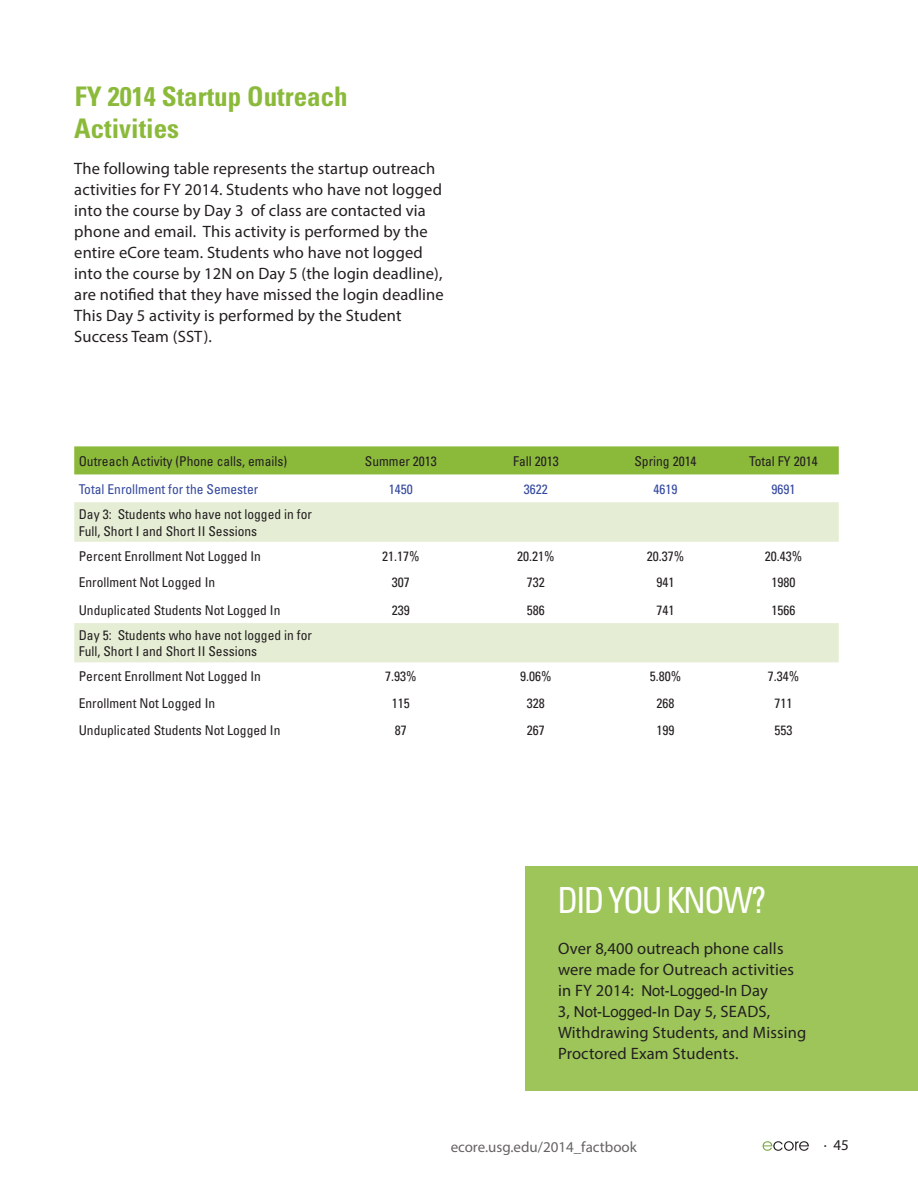
<style>
.page{position:relative;width:918px;height:1188px;background:#fff}
.page>*{position:absolute;margin:0;border:0;box-sizing:border-box;transform-origin:0 0}
.t1{font:condensed 36px "Univers";letter-spacing:-.06em;color:#fff;scale:.95 1}
.t2{font:700 condensed 27px/32.4px "Univers";color:#8bba3b}
.t3{font:16.5px/21px "Myriad Pro";letter-spacing:.01em;color:#231f20}
.t4{font:15px "Myriad Pro";color:#231f20}
.t5{font:15px "Helvetica";color:#231f20}
.t6{font:condensed 13.5px/16.2px "Univers";color:#231f20}
.t7{font:condensed 13.5px "Univers";color:#34489e}
.s1{font-family:"Myriad Pro";font-size:16.5px}
.s2{font-family:"Helvetica";font-size:15px}
</style>
<div class="page">
<div style="left:526px;top:866px;width:392px;height:225px;background:#9dc55a"></div>
<svg style="left:763px;top:1141px;width:46px;height:10px"></svg>
<div style="left:74px;top:446px;width:765px;height:28px;background:#8bba3b"></div>
<div style="left:74px;top:502px;width:765px;height:40px;background:#e5eed5"></div>
<div style="left:74px;top:623px;width:765px;height:39px;background:#e5eed5"></div>
<h2 class="t2" style="left:74px;top:80px;width:275px">FY 2014 Startup Outreach<br>Activities</h2>
<p class="t3" style="left:74px;top:158px;width:371px">The following table represents the startup outreach activities for FY 2014. Students who have not logged into the course by Day 3 of class are contacted via phone and email. This activity is performed by the entire eCore team. Students who have not logged into the course by 12N on Day 5 (the login deadline), are notified that they have missed the login deadline This Day 5 activity is performed by the Student Success Team (SST).</p>
<p class="t6" style="left:79px;top:453px;width:210px">Outreach Activity (Phone calls, emails)</p>
<p class="t6" style="left:365px;top:453px;width:73px">Summer 2013</p>
<p class="t6" style="left:513px;top:453px;width:47px">Fall 2013</p>
<p class="t6" style="left:634px;top:453px;width:64px">Spring 2014</p>
<p class="t6" style="left:749px;top:453px;width:70px">Total FY 2014</p>
<p class="t7" style="left:79px;top:480px;width:181px">Total Enrollment for the Semester</p>
<p class="t7" style="left:389px;top:480px;width:25px">1450</p>
<p class="t7" style="left:524px;top:480px;width:25px">3622</p>
<p class="t7" style="left:654px;top:480px;width:25px">4619</p>
<p class="t7" style="left:771px;top:480px;width:25px">9691</p>
<p class="t6" style="left:79px;top:506px;width:235px">Day 3: Students who have not logged in for<br>Full, Short I and Short II Sessions</p>
<p class="t6" style="left:79px;top:547px;width:184px">Percent Enrollment Not Logged In</p>
<p class="t6" style="left:382px;top:547px;width:39px">21.17%</p>
<p class="t6" style="left:517px;top:547px;width:39px">20.21%</p>
<p class="t6" style="left:647px;top:547px;width:39px">20.37%</p>
<p class="t6" style="left:765px;top:547px;width:39px">20.43%</p>
<p class="t6" style="left:79px;top:574px;width:138px">Enrollment Not Logged In</p>
<p class="t6" style="left:392px;top:574px;width:19px">307</p>
<p class="t6" style="left:527px;top:574px;width:19px">732</p>
<p class="t6" style="left:657px;top:574px;width:19px">941</p>
<p class="t6" style="left:771px;top:574px;width:25px">1980</p>
<p class="t6" style="left:79px;top:601px;width:203px">Unduplicated Students Not Logged In</p>
<p class="t6" style="left:392px;top:601px;width:19px">239</p>
<p class="t6" style="left:527px;top:601px;width:19px">586</p>
<p class="t6" style="left:657px;top:601px;width:19px">741</p>
<p class="t6" style="left:771px;top:601px;width:25px">1566</p>
<p class="t6" style="left:79px;top:627px;width:235px">Day 5: Students who have not logged in for<br>Full, Short I and Short II Sessions</p>
<p class="t6" style="left:79px;top:668px;width:184px">Percent Enrollment Not Logged In</p>
<p class="t6" style="left:385px;top:668px;width:33px">7.93%</p>
<p class="t6" style="left:520px;top:668px;width:33px">9.06%</p>
<p class="t6" style="left:650px;top:668px;width:33px">5.80%</p>
<p class="t6" style="left:768px;top:668px;width:33px">7.34%</p>
<p class="t6" style="left:79px;top:695px;width:138px">Enrollment Not Logged In</p>
<p class="t6" style="left:392px;top:695px;width:19px">115</p>
<p class="t6" style="left:527px;top:695px;width:19px">328</p>
<p class="t6" style="left:657px;top:695px;width:19px">268</p>
<p class="t6" style="left:774px;top:695px;width:19px">711</p>
<p class="t6" style="left:79px;top:722px;width:203px">Unduplicated Students Not Logged In</p>
<p class="t6" style="left:395px;top:722px;width:13px">87</p>
<p class="t6" style="left:527px;top:722px;width:19px">267</p>
<p class="t6" style="left:657px;top:722px;width:19px">199</p>
<p class="t6" style="left:774px;top:722px;width:19px">553</p>
<h1 class="t1" style="left:557px;top:878px;width:222px">DID YOU KNOW?</h1>
<p class="t3" style="left:558px;top:938px;width:238px">Over 8,400 outreach phone calls were made for Outreach activities</p>
<p class="t5" style="left:558px;top:980px;width:211px"><span class="s1">in FY 2014:</span> Not-Logged-In <span class="s1">Day</span></p>
<p class="t3" style="left:558px;top:1001px;width:250px">3, <span class="s2">Not-Logged-In</span> Day 5, SEADS,<br>Withdrawing Students, and Missing<br>Proctored Exam Students.</p>
<p class="t4" style="left:451px;top:1137px;width:188px">ecore.usg.edu/2014_factbook</p>
<p class="t4" style="left:824px;top:1136px;width:26px">· 45</p>
</div>
